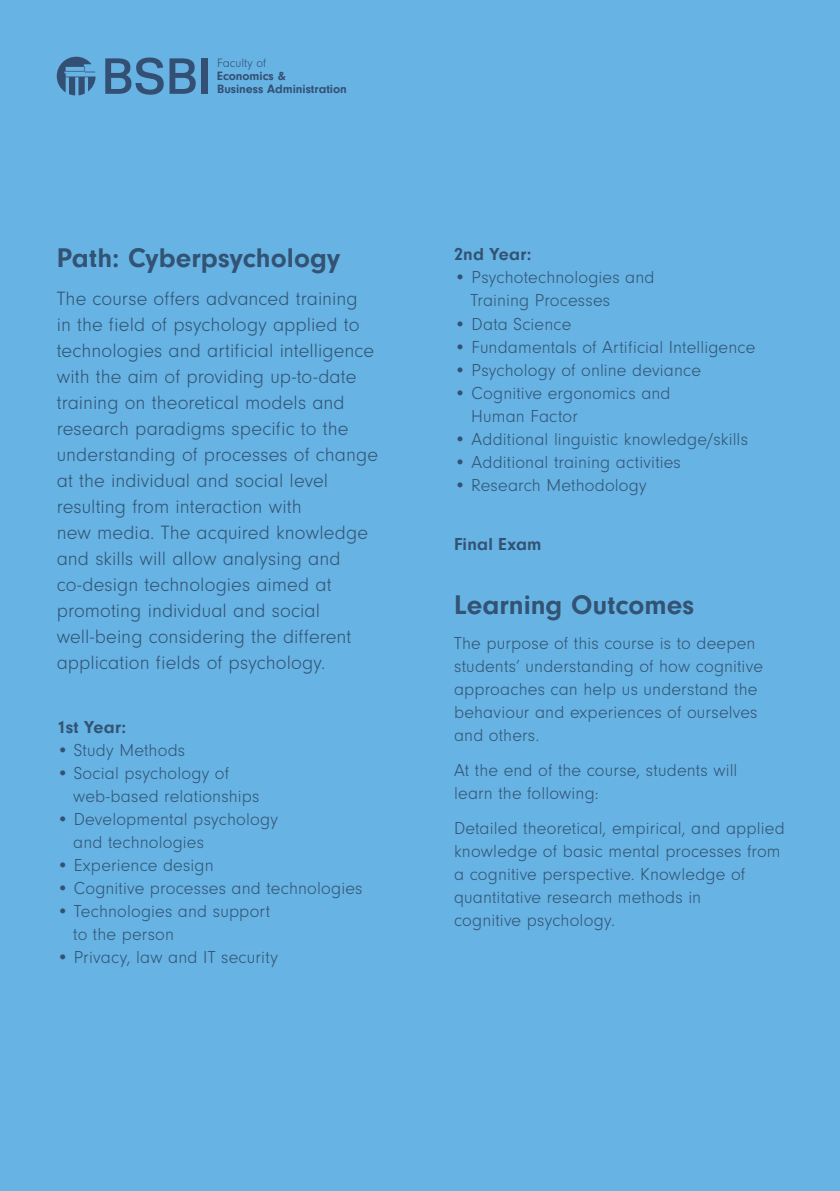
<style>
.page{position:relative;width:840px;height:1191px;background:#fff}
.page>*{position:absolute;margin:0;border:0;box-sizing:border-box;transform-origin:0 0}
.t1{font:700 28px "Neuzeit Gro";letter-spacing:.005em;color:#325373}
.t2{font:300 20px/26px "Neuzeit Gro";letter-spacing:.005em;color:#325373}
.t3{font:300 18px/23px "Neuzeit Gro";letter-spacing:.01em;color:#325373}
.t4{font:700 18px "Neuzeit Gro";letter-spacing:.01em;color:#325373}
.t5{font:700 12.6px/13px "Neuzeit Gro";color:#334f73}
.t6{font:300 12.6px "Neuzeit Gro";color:#334f73}
</style>
<div class="page">
<div style="left:0;top:0;width:839px;height:1191px;background:#67b3e3"></div>
<svg style="left:57px;top:57px;width:38px;height:38px"></svg>
<svg style="left:105px;top:57px;width:90px;height:38px"></svg>
<div style="left:201px;top:58px;width:6px;height:36px;background:#334f73"></div>
<p class="t6" style="left:217px;top:56px;width:51px">Faculty of</p>
<p class="t5" style="left:217px;top:70px;width:131px">Economics &amp;<br>Business Administration</p>
<h1 class="t1" style="left:57px;top:242px;width:285px">Path: Cyberpsychology</h1>
<p class="t2" style="left:57px;top:286px;width:323px">The course offers advanced training<br>in the field of psychology applied to technologies and artificial intelligence with the aim of providing up-to-date training on theoretical models and research paradigms specific to the understanding of processes of change at the individual and social level resulting from interaction with<br>new media. The acquired knowledge and skills will allow analysing and co-design technologies aimed at promoting individual and social well-being considering the different application fields of psychology.</p>
<p class="t4" style="left:57px;top:717px;width:71px">1st Year:</p>
<p class="t3" style="left:57px;top:739px;width:130px">• Study Methods</p>
<p class="t3" style="left:73px;top:762px;width:188px;text-indent:-16px">• Social psychology of web-based relationships</p>
<p class="t3" style="left:73px;top:808px;width:206px;text-indent:-16px">• Developmental psychology and technologies</p>
<p class="t3" style="left:57px;top:854px;width:158px">• Experience design</p>
<p class="t3" style="left:57px;top:877px;width:307px">• Cognitive processes and technologies</p>
<p class="t3" style="left:73px;top:900px;width:198px;text-indent:-16px">• Technologies and support to the person</p>
<p class="t3" style="left:57px;top:946px;width:223px">• Privacy, law and IT security</p>
<p class="t4" style="left:454px;top:244px;width:79px">2nd Year:</p>
<p class="t3" style="left:470px;top:266px;width:185px;text-indent:-16px">• Psychotechnologies and<br>Training Processes</p>
<p class="t3" style="left:454px;top:312px;width:119px">• Data Science</p>
<p class="t3" style="left:454px;top:335px;width:302px">• Fundamentals of Artificial Intelligence</p>
<p class="t3" style="left:454px;top:358px;width:248px">• Psychology of online deviance</p>
<p class="t3" style="left:471px;top:381px;width:201px;text-indent:-17px">• Cognitive ergonomics and<br>Human Factor</p>
<p class="t3" style="left:454px;top:427px;width:295px">• Additional linguistic knowledge/skills</p>
<p class="t3" style="left:454px;top:450px;width:228px">• Additional training activities</p>
<p class="t3" style="left:454px;top:473px;width:194px">• Research Methodology</p>
<p class="t4" style="left:454px;top:533px;width:89px">Final Exam</p>
<h1 class="t1" style="left:454px;top:589px;width:241px">Learning Outcomes</h1>
<p class="t3" style="left:454px;top:632px;width:310px">The purpose of this course is to deepen students’ understanding of how cognitive approaches can help us understand the behaviour and experiences of ourselves and others.</p>
<p class="t3" style="left:454px;top:759px;width:285px">At the end of the course, students will learn the following:</p>
<p class="t3" style="left:454px;top:817px;width:332px">Detailed theoretical, empirical, and applied knowledge of basic mental processes from a cognitive perspective. Knowledge of quantitative research methods in<br>cognitive psychology.</p>
</div>
